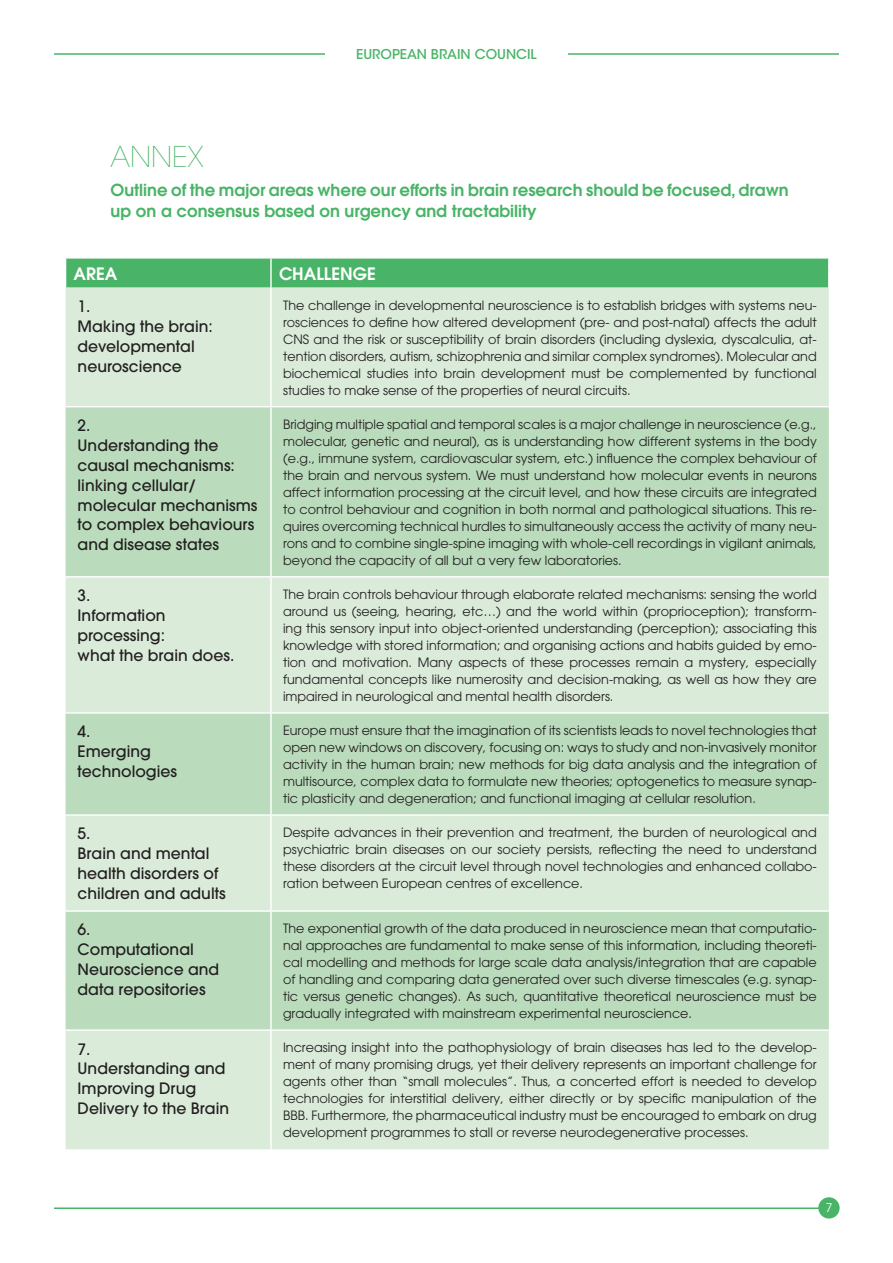
<style>
.page{position:relative;width:893px;height:1263px;background:#fff}
.page>*{position:absolute;margin:0;border:0;box-sizing:border-box;transform-origin:0 0}
.t1{font:200 28.5px "Avant Garde";color:#49b468}
.t2{font:600 16.95px "Avant Garde";color:#fff}
.t3{font:600 16.5px/21px "Avant Garde";color:#49b468}
.t4{font:500 15.6px/19.8px "Avant Garde";color:#231f20}
.t5{font:500 13.5px "ITC Avant Garde Std";color:#49b468}
.t6{font:12.75px/17px "Avant Garde";color:#231f20;text-align:justify}
.t7{font:12px "Avant Garde";color:#fff}
</style>
<div class="page">
<hr style="left:54px;top:53px;width:785px;height:2px;background:#49b468">
<hr style="left:54px;top:1207px;width:783px;height:2px;background:#49b468">
<div style="left:818px;top:1197px;width:22px;height:21px;background:#49b468;border-radius:50%"></div>
<div style="left:325px;top:49px;width:243px;height:125px;background:#fff"></div>
<div style="left:66px;top:288px;width:763px;height:861px;background:#daebda"></div>
<svg style="left:66px;top:407px;width:763px;height:622px;background:#c6e1c7"></svg>
<svg style="left:65px;top:258px;width:764px;height:30px;background:#50b66e"></svg>
<hr style="left:270px;top:288px;width:2px;height:118px;background:#fff">
<hr style="left:270px;top:407px;width:2px;height:169px;background:#fff">
<hr style="left:270px;top:577px;width:2px;height:135px;background:#fff">
<hr style="left:270px;top:714px;width:2px;height:100px;background:#fff">
<hr style="left:270px;top:816px;width:2px;height:94px;background:#fff">
<hr style="left:270px;top:912px;width:2px;height:117px;background:#fff">
<hr style="left:270px;top:1031px;width:2px;height:118px;background:#fff">
<hr style="left:270px;top:259px;width:2px;height:29px;background:#fff">
<hr style="left:66px;top:406px;width:205px;height:1px;background:#fff">
<hr style="left:271px;top:406px;width:558px;height:1px;background:#fff">
<hr style="left:66px;top:576px;width:205px;height:1px;background:#fff">
<hr style="left:271px;top:576px;width:558px;height:1px;background:#fff">
<hr style="left:66px;top:712px;width:205px;height:2px;background:#fff">
<hr style="left:271px;top:712px;width:558px;height:2px;background:#fff">
<hr style="left:66px;top:814px;width:205px;height:2px;background:#fff">
<hr style="left:271px;top:814px;width:558px;height:2px;background:#fff">
<hr style="left:66px;top:910px;width:205px;height:2px;background:#fff">
<hr style="left:271px;top:910px;width:558px;height:2px;background:#fff">
<hr style="left:66px;top:1029px;width:205px;height:2px;background:#fff">
<hr style="left:271px;top:1029px;width:558px;height:2px;background:#fff">
<p class="t5" style="left:356px;top:45px;width:182px">EUROPEAN BRAIN COUNCIL</p>
<h1 class="t1" style="left:111px;top:140px;width:95px">ANNEX</h1>
<p class="t3" style="left:111px;top:179px;width:680px">Outline of the major areas where our efforts in brain research should be focused, drawn up on a consensus based on urgency and tractability</p>
<h2 class="t2" style="left:74px;top:262px;width:45px">AREA</h2>
<h2 class="t2" style="left:279px;top:262px;width:98px">CHALLENGE</h2>
<p class="t4" style="left:78px;top:296px;width:137px">1.<br>Making the brain: developmental neuroscience</p>
<p class="t6" style="left:283px;top:296px;width:535px">The challenge in developmental neuroscience is to establish bridges with systems neu&shy;rosciences to define how altered development (pre- and post-natal) affects the adult CNS and the risk or susceptibility of brain disorders (including dyslexia, dyscalculia, at&shy;tention disorders, autism, schizophrenia and similar complex syndromes). Molecular and biochemical studies into brain development must be complemented by functional studies to make sense of the properties of neural circuits.</p>
<p class="t4" style="left:78px;top:416px;width:181px">2.<br>Understanding the causal mechanisms: linking cellular/ molecular mechanisms to complex behaviours and disease states</p>
<p class="t6" style="left:283px;top:415px;width:535px">Bridging multiple spatial and temporal scales is a major challenge in neuroscience (e.g., molecular, genetic and neural), as is understanding how different systems in the body (e.g., immune system, cardiovascular system, etc.) influence the complex behaviour of the brain and nervous system. We must understand how molecular events in neurons affect information processing at the circuit level, and how these circuits are integrated to control behaviour and cognition in both normal and pathological situations. This re&shy;quires overcoming technical hurdles to simultaneously access the activity of many neu&shy;rons and to combine single-spine imaging with whole-cell recordings in vigilant animals, beyond the capacity of all but a very few laboratories.</p>
<p class="t4" style="left:78px;top:586px;width:158px">3.<br>Information processing:<br>what the brain does.</p>
<p class="t6" style="left:283px;top:586px;width:535px">The brain controls behaviour through elaborate related mechanisms: sensing the world around us (seeing, hearing, etc…) and the world within (proprioception); transform&shy;ing this sensory input into object-oriented understanding (perception); associating this knowledge with stored information; and organising actions and habits guided by emo&shy;tion and motivation. Many aspects of these processes remain a mystery, especially fundamental concepts like numerosity and decision-making, as well as how they are impaired in neurological and mental health disorders.</p>
<p class="t4" style="left:78px;top:722px;width:101px">4.<br>Emerging technologies</p>
<p class="t6" style="left:283px;top:722px;width:535px">Europe must ensure that the imagination of its scientists leads to novel technologies that open new windows on discovery, focusing on: ways to study and non-invasively monitor activity in the human brain; new methods for big data analysis and the integration of multisource, complex data to formulate new theories; optogenetics to measure synap&shy;tic plasticity and degeneration; and functional imaging at cellular resolution.</p>
<p class="t4" style="left:78px;top:824px;width:150px">5.<br>Brain and mental health disorders of children and adults</p>
<p class="t6" style="left:283px;top:824px;width:535px">Despite advances in their prevention and treatment, the burden of neurological and psychiatric brain diseases on our society persists, reflecting the need to understand these disorders at the circuit level through novel technologies and enhanced collabo&shy;ration between European centres of excellence.</p>
<p class="t4" style="left:78px;top:920px;width:143px">6.<br>Computational<br>Neuroscience and data repositories</p>
<p class="t6" style="left:283px;top:920px;width:535px">The exponential growth of the data produced in neuroscience mean that computatio&shy;nal approaches are fundamental to make sense of this information, including theoreti&shy;cal modelling and methods for large scale data analysis/integration that are capable of handling and comparing data generated over such diverse timescales (e.g. synap&shy;tic versus genetic changes). As such, quantitative theoretical neuroscience must be gradually integrated with mainstream experimental neuroscience.</p>
<p class="t4" style="left:78px;top:1039px;width:153px">7.<br>Understanding and<br>Improving Drug<br>Delivery to the Brain</p>
<p class="t6" style="left:283px;top:1039px;width:535px">Increasing insight into the pathophysiology of brain diseases has led to the develop&shy;ment of many promising drugs, yet their delivery represents an important challenge for agents other than “small molecules”. Thus, a concerted effort is needed to develop technologies for interstitial delivery, either directly or by specific manipulation of the BBB. Furthermore, the pharmaceutical industry must be encouraged to embark on drug development programmes to stall or reverse neurodegenerative processes.</p>
<p class="t7" style="left:826px;top:1201px;width:8px">7</p>
</div>
